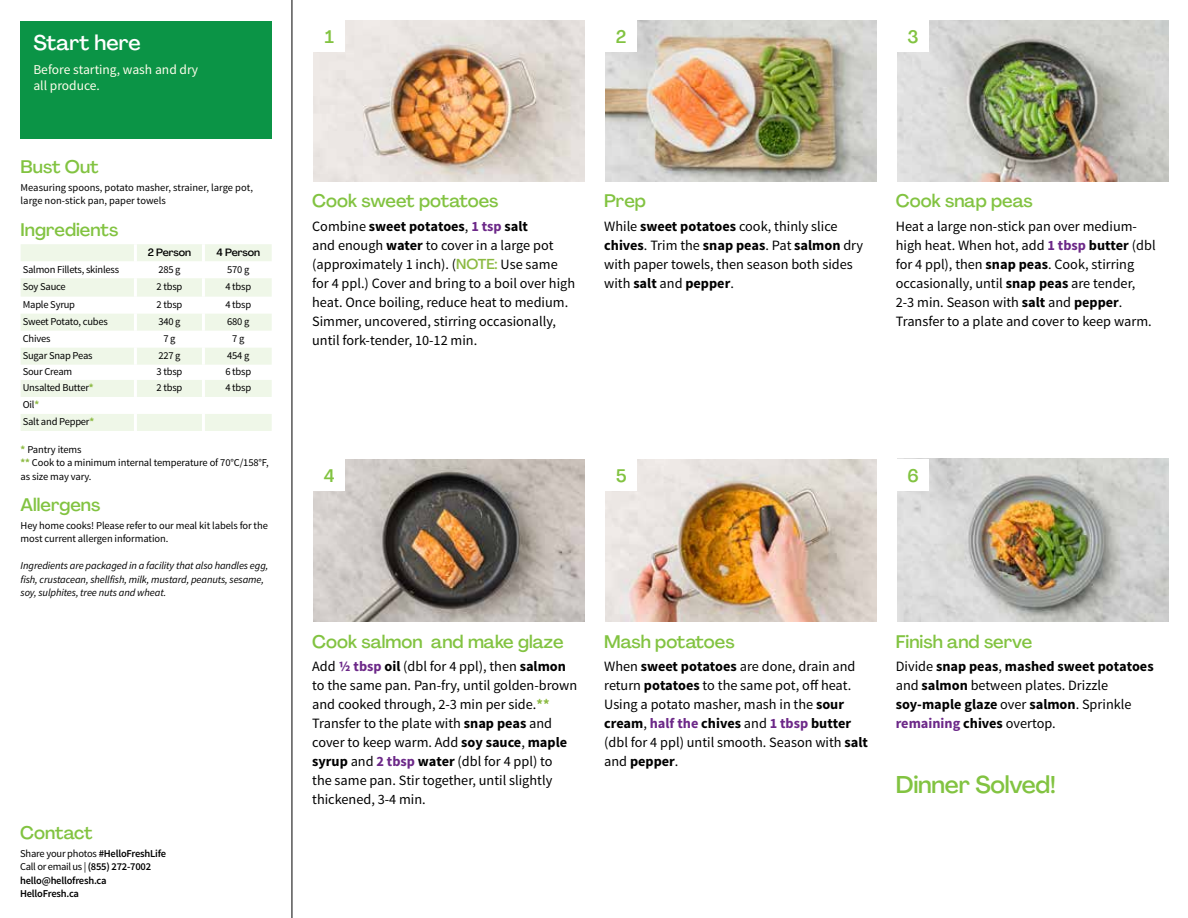
<style>
.page{position:relative;width:1188px;height:918px;background:#fff}
.page>*{position:absolute;margin:0;border:0;box-sizing:border-box;transform-origin:0 0}
.t1{font:500 24px "Agrandir";letter-spacing:-.01em;color:#82c341}
.t2{font:500 21px "Agrandir";color:#fff}
.t3{font:500 18px "Agrandir";color:#82c341}
.t4{font:14.25px/19px "Source Sans Pro";color:#000}
.t5{font:700 14.25px/19px "Source Sans Pro";color:#000}
.t6{font:13.5px/16.2px "Source Sans Pro";color:#fffdec}
.t7{font:10.5px/13.5px "Source Sans Pro";letter-spacing:-.02em;color:#000}
.t8{font:italic 10.5px/13.5px "Source Sans Pro";letter-spacing:-.01em;color:#000}
.t9{font:600 10.5px/13.5px "Source Sans Pro";letter-spacing:-.02em;color:#000}
.t10{font:10.5px/13.5px "Source Sans Pro";color:#000}
.t11{font:500 10.5px "Agrandir";letter-spacing:-.01em;color:#000}
.s1{font-weight:700;color:#8cba42}
.s2{font-weight:400}
.s3{font-weight:700}
.s4{font-weight:700;color:#6c2888}
.s5{font-family:"Agrandir";font-weight:500;color:#8cba42}
.s6{color:#6c2888}
</style>
<div class="page">
<hr style="left:292px;top:0;width:1px;height:918px;background:#000">
<svg style="left:21px;top:244px;width:251px;height:187px;fill:#eff7e8"></svg>
<hr style="left:134px;top:244px;width:3px;height:17px;background:#fff">
<hr style="left:202px;top:244px;width:3px;height:17px;background:#fff">
<hr style="left:134px;top:261px;width:3px;height:17px;background:#fff">
<hr style="left:202px;top:261px;width:3px;height:17px;background:#fff">
<hr style="left:134px;top:278px;width:3px;height:19px;background:#fff">
<hr style="left:202px;top:278px;width:3px;height:19px;background:#fff">
<hr style="left:134px;top:297px;width:3px;height:17px;background:#fff">
<hr style="left:202px;top:297px;width:3px;height:17px;background:#fff">
<hr style="left:134px;top:314px;width:3px;height:17px;background:#fff">
<hr style="left:202px;top:314px;width:3px;height:17px;background:#fff">
<hr style="left:134px;top:331px;width:3px;height:17px;background:#fff">
<hr style="left:202px;top:331px;width:3px;height:17px;background:#fff">
<hr style="left:134px;top:348px;width:3px;height:17px;background:#fff">
<hr style="left:202px;top:348px;width:3px;height:17px;background:#fff">
<hr style="left:134px;top:365px;width:3px;height:15px;background:#fff">
<hr style="left:202px;top:365px;width:3px;height:15px;background:#fff">
<hr style="left:134px;top:380px;width:3px;height:17px;background:#fff">
<hr style="left:202px;top:380px;width:3px;height:17px;background:#fff">
<hr style="left:134px;top:397px;width:3px;height:17px;background:#fff">
<hr style="left:202px;top:397px;width:3px;height:17px;background:#fff">
<hr style="left:134px;top:414px;width:3px;height:17px;background:#fff">
<hr style="left:202px;top:414px;width:3px;height:17px;background:#fff">
<div style="left:21px;top:21px;width:251px;height:117px;background:#0b9446"></div>
<img style="left:313px;top:459px;width:272px;height:162px">
<div style="left:313px;top:459px;width:32px;height:32px;background:#fff"></div>
<img style="left:605px;top:459px;width:272px;height:162px">
<div style="left:605px;top:459px;width:32px;height:32px;background:#fff"></div>
<img style="left:897px;top:459px;width:272px;height:162px">
<div style="left:897px;top:459px;width:32px;height:32px;background:#fff"></div>
<img style="left:313px;top:20px;width:272px;height:161px">
<div style="left:313px;top:20px;width:32px;height:32px;background:#fff"></div>
<img style="left:605px;top:20px;width:272px;height:161px">
<div style="left:605px;top:20px;width:32px;height:32px;background:#fff"></div>
<img style="left:897px;top:20px;width:272px;height:161px">
<div style="left:897px;top:20px;width:32px;height:32px;background:#fff"></div>
<h2 class="t2" style="left:33px;top:29px;width:109px">Start here</h2>
<p class="t6" style="left:33px;top:62px;width:166px">Before starting, wash and dry all produce.</p>
<p class="t3" style="left:21px;top:156px;width:80px">Bust Out</p>
<p class="t10" style="left:21px;top:181px;width:234px">Measuring spoons, potato masher, strainer, large pot, large non-stick pan, paper towels</p>
<p class="t3" style="left:21px;top:218px;width:99px">Ingredients</p>
<p class="t11" style="left:148px;top:246px;width:45px">2 Person</p>
<p class="t11" style="left:217px;top:246px;width:45px">4 Person</p>
<p class="t7" style="left:23px;top:263px;width:98px">Salmon Fillets, skinless</p>
<p class="t7" style="left:158px;top:263px;width:24px">285 g</p>
<p class="t7" style="left:227px;top:263px;width:24px">570 g</p>
<p class="t7" style="left:23px;top:280px;width:45px">Soy Sauce</p>
<p class="t7" style="left:157px;top:280px;width:27px">2 tbsp</p>
<p class="t7" style="left:225px;top:280px;width:27px">4 tbsp</p>
<p class="t7" style="left:23px;top:298px;width:54px">Maple Syrup</p>
<p class="t7" style="left:157px;top:298px;width:27px">2 tbsp</p>
<p class="t7" style="left:225px;top:298px;width:27px">4 tbsp</p>
<p class="t7" style="left:23px;top:315px;width:87px">Sweet Potato, cubes</p>
<p class="t7" style="left:158px;top:315px;width:24px">340 g</p>
<p class="t7" style="left:227px;top:315px;width:24px">680 g</p>
<p class="t7" style="left:23px;top:332px;width:29px">Chives</p>
<p class="t7" style="left:163px;top:332px;width:14px">7 g</p>
<p class="t7" style="left:232px;top:332px;width:14px">7 g</p>
<p class="t7" style="left:23px;top:349px;width:71px">Sugar Snap Peas</p>
<p class="t7" style="left:158px;top:349px;width:24px">227 g</p>
<p class="t7" style="left:227px;top:349px;width:24px">454 g</p>
<p class="t7" style="left:23px;top:365px;width:51px">Sour Cream</p>
<p class="t7" style="left:157px;top:365px;width:27px">3 tbsp</p>
<p class="t7" style="left:225px;top:365px;width:27px">6 tbsp</p>
<p class="t7" style="left:23px;top:381px;width:72px">Unsalted Butter<span class="s1">*</span></p>
<p class="t7" style="left:157px;top:381px;width:27px">2 tbsp</p>
<p class="t7" style="left:225px;top:381px;width:27px">4 tbsp</p>
<p class="t7" style="left:23px;top:397px;width:73px;line-height:17px">Oil<span class="s1">*<br></span>Salt and Pepper<span class="s1">*</span></p>
<p class="t7" style="left:21px;top:443px;width:250px"><span class="s1">*</span> Pantry items<br><span class="s1">**</span> Cook to a minimum internal temperature of 70°C/158°F, as size may vary.</p>
<p class="t3" style="left:21px;top:494px;width:81px">Allergens</p>
<p class="t7" style="left:21px;top:519px;width:249px">Hey home cooks! Please refer to our meal kit labels for the most current allergen information.</p>
<p class="t8" style="left:21px;top:559px;width:249px">Ingredients are packaged in a facility that also handles egg, fish, crustacean, shellfish, milk, mustard, peanuts, sesame, soy, sulphites, tree nuts and wheat.</p>
<p class="t3" style="left:20px;top:822px;width:74px">Contact</p>
<p class="t9" style="left:20px;top:847px;width:147px"><span class="s2">Share your photos</span> #HelloFreshLife<br><span class="s2">Call or email us |</span> (855) 272-7002 hello@hellofresh.ca<br>HelloFresh.ca</p>
<p class="t3" style="left:325px;top:26px;width:11px">1</p>
<p class="t3" style="left:616px;top:25px;width:12px">2</p>
<p class="t3" style="left:908px;top:25px;width:13px">3</p>
<p class="t3" style="left:312px;top:190px;width:188px">Cook sweet potatoes</p>
<p class="t4" style="left:312px;top:217px;width:264px">Combine <span class="s3">sweet potatoes</span>, <span class="s4">1 tsp</span> <span class="s3">salt<br></span>and enough <span class="s3">water</span> to cover in a large pot (approximately 1 inch). (<span class="s5">NOTE:</span> Use same for 4 ppl.) Cover and bring to a boil over high heat. Once boiling, reduce heat to medium.<br>Simmer, uncovered, stirring occasionally, until fork-tender, 10-12 min.</p>
<p class="t3" style="left:604px;top:190px;width:43px">Prep</p>
<p class="t4" style="left:604px;top:217px;width:260px">While <span class="s3">sweet potatoes</span> cook, thinly slice <span class="s3">chives</span>. Trim the <span class="s3">snap peas</span>. Pat <span class="s3">salmon</span> dry with paper towels, then season both sides with <span class="s3">salt</span> and <span class="s3">pepper</span>.</p>
<p class="t3" style="left:896px;top:190px;width:138px">Cook snap peas</p>
<p class="t4" style="left:896px;top:217px;width:261px">Heat a large non-stick pan over medium&shy;high heat. When hot, add <span class="s4">1 tbsp</span> <span class="s3">butter</span> (dbl for 4 ppl), then <span class="s3">snap peas</span>. Cook, stirring occasionally, until <span class="s3">snap peas</span> are tender, 2-3 min. Season with <span class="s3">salt</span> and <span class="s3">pepper</span>.<br>Transfer to a plate and cover to keep warm.</p>
<p class="t3" style="left:324px;top:465px;width:12px">4</p>
<p class="t3" style="left:616px;top:465px;width:12px">5</p>
<p class="t3" style="left:907px;top:464px;width:13px">6</p>
<p class="t3" style="left:312px;top:630px;width:253px">Cook salmon and make glaze</p>
<p class="t4" style="left:312px;top:657px;width:267px">Add <span class="s4">1/2 tbsp</span> <span class="s3">oil</span> (dbl for 4 ppl), then <span class="s3">salmon </span>to the same pan. Pan-fry, until golden-brown and cooked through, 2-3 min per side.<span class="s1">** </span>Transfer to the plate with <span class="s3">snap peas</span> and cover to keep warm. Add <span class="s3">soy sauce</span>, <span class="s3">maple syrup</span> and <span class="s4">2 tbsp</span> <span class="s3">water</span> (dbl for 4 ppl) to<br>the same pan. Stir together, until slightly thickened, 3-4 min.</p>
<p class="t3" style="left:604px;top:630px;width:132px">Mash potatoes</p>
<p class="t4" style="left:604px;top:657px;width:265px">When <span class="s3">sweet potatoes</span> are done, drain and return <span class="s3">potatoes</span> to the same pot, off heat.<br>Using a potato masher, mash in the <span class="s3">sour cream</span>, <span class="s4">half the</span> <span class="s3">chives</span> and <span class="s4">1 tbsp</span> <span class="s3">butter </span>(dbl for 4 ppl) until smooth. Season with <span class="s3">salt </span>and <span class="s3">pepper</span>.</p>
<p class="t3" style="left:896px;top:630px;width:138px">Finish and serve</p>
<p class="t5" style="left:896px;top:657px;width:259px"><span class="s2">Divide</span> snap peas<span class="s2">,</span> mashed sweet potatoes <span class="s2">and</span> salmon <span class="s2">between plates. Drizzle </span>soy-maple glaze <span class="s2">over</span> salmon<span class="s2">. Sprinkle </span><span class="s6">remaining</span> chives <span class="s2">overtop.</span></p>
<h1 class="t1" style="left:896px;top:770px;width:162px">Dinner Solved!</h1>
</div>
